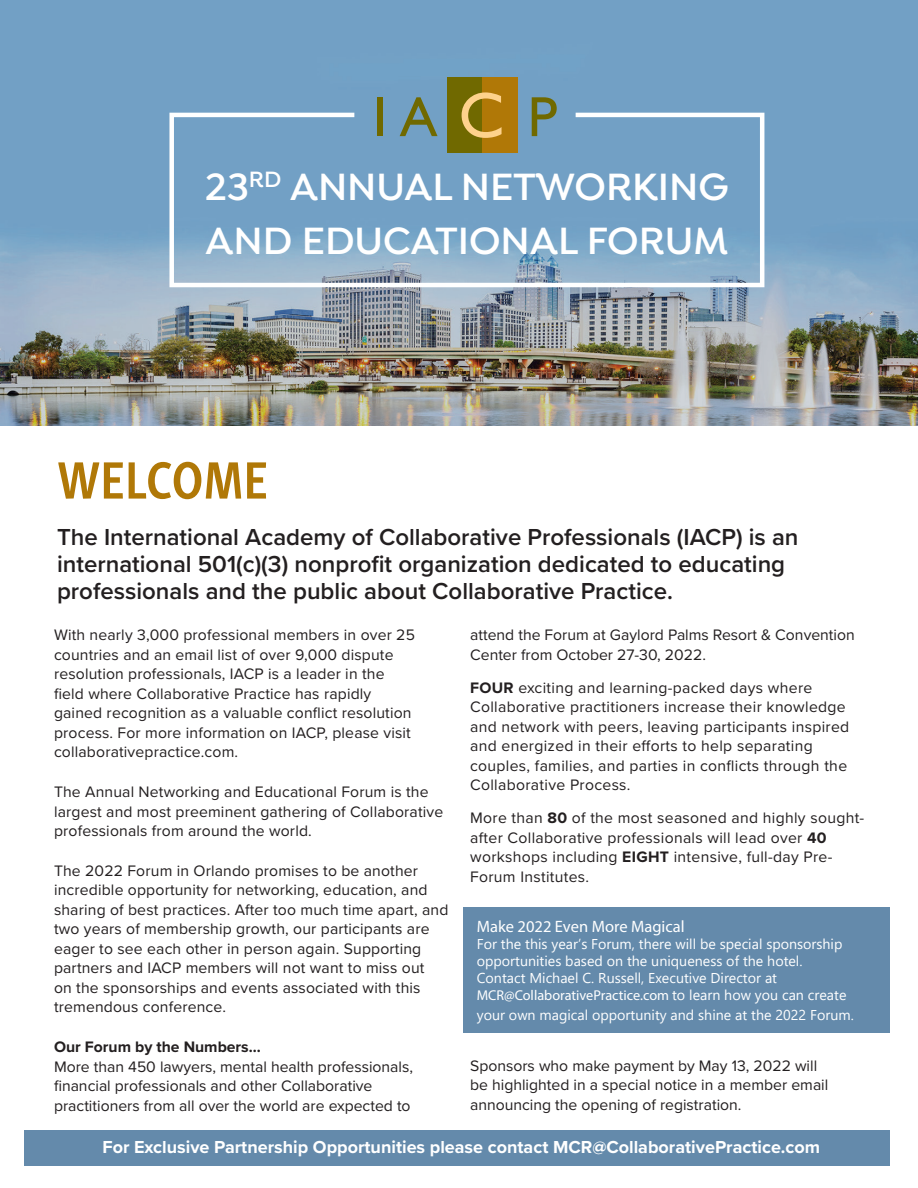
<style>
.page{position:relative;width:918px;height:1188px;background:#fff}
.page>*{position:absolute;margin:0;border:0;box-sizing:border-box;transform-origin:0 0}
.t1{font:700 54px "Skolar Sans Latn Cp";color:#b07807}
.t2{font:600 40.5px/54px "Isidora";color:#fff}
.t3{font:600 24px/27px "Proxima Nova";color:#231f20}
.t4{font:700 18px "Proxima Nova";color:#fff}
.t5{font:16.5px "Myriad Pro";color:#fff}
.t6{font:15.75px/19.5px "Proxima Nova";letter-spacing:.01em;color:#231f20}
.t7{font:700 15.75px "Proxima Nova";color:#231f20}
.t8{font:14.25px/17.1px "Segoe UI";color:#fff}
.t9{font:14.25px "Myriad Pro";color:#fff}
.s1{font-weight:700}
.s2{font-family:"Segoe UI"}
</style>
<div class="page">
<div style="left:24px;top:1130px;width:866px;height:36px;background:#648aab"></div>
<img style="left:0;top:0;width:918px;height:426px">
<svg style="left:167px;top:110px;width:600px;height:180px;background:#81a9c9"></svg>
<div style="left:447px;top:77px;width:36px;height:76px;background:#706900"></div>
<div style="left:482px;top:77px;width:36px;height:76px;background:#b07807"></div>
<svg style="left:462px;top:92px;width:40px;height:46px"></svg>
<div style="left:377px;top:97px;width:6px;height:39px;background:#706900"></div>
<svg style="left:532px;top:97px;width:25px;height:39px"></svg>
<svg style="left:400px;top:97px;width:38px;height:39px"></svg>
<div style="left:463px;top:907px;width:427px;height:125px;background:#648aab"></div>
<h2 class="t2" style="left:205px;top:162px;width:525px">23<sup>RD</sup> ANNUAL NETWORKING<br>AND EDUCATIONAL FORUM</h2>
<h1 class="t1" style="left:57px;top:437px;width:213px">WELCOME</h1>
<h3 class="t3" style="left:57px;top:523px;width:743px">The International Academy of Collaborative Professionals (IACP) is an international 501(c)(3) nonprofit organization dedicated to educating professionals and the public about Collaborative Practice.</h3>
<p class="t6" style="left:54px;top:625px;width:363px">With nearly 3,000 professional members in over 25 countries and an email list of over 9,000 dispute resolution professionals, IACP is a leader in the field where Collaborative Practice has rapidly gained recognition as a valuable conflict resolution process. For more information on IACP, please visit collaborativepractice.com.</p>
<p class="t6" style="left:54px;top:781px;width:391px">The Annual Networking and Educational Forum is the largest and most preeminent gathering of Collaborative professionals from around the world.</p>
<p class="t6" style="left:54px;top:860px;width:396px">The 2022 Forum in Orlando promises to be another incredible opportunity for networking, education, and sharing of best practices. After too much time apart, and two years of membership growth, our participants are eager to see each other in person again. Supporting partners and IACP members will not want to miss out<br>on the sponsorships and events associated with this tremendous conference.</p>
<p class="t7" style="left:54px;top:1035px;width:208px">Our Forum by the Numbers...</p>
<p class="t6" style="left:54px;top:1056px;width:361px">More than 450 lawyers, mental health professionals, financial professionals and other Collaborative practitioners from all over the world are expected to</p>
<p class="t6" style="left:470px;top:625px;width:386px">attend the Forum at Gaylord Palms Resort &amp; Convention<br>Center from October 27-30, 2022.</p>
<p class="t6" style="left:470px;top:677px;width:381px"><span class="s1">FOUR</span> exciting and learning-packed days where Collaborative practitioners increase their knowledge and network with peers, leaving participants inspired and energized in their efforts to help separating couples, families, and parties in conflicts through the Collaborative Process.</p>
<p class="t6" style="left:470px;top:808px;width:396px">More than <span class="s1">80</span> of the most seasoned and highly sought&shy;after Collaborative professionals will lead over <span class="s1">40 </span>workshops including <span class="s1">EIGHT</span> intensive, full-day Pre-Forum Institutes.</p>
<p class="t5" style="left:477px;top:916px;width:209px">Make 2022 Even More Magical</p>
<p class="t8" style="left:477px;top:934px;width:367px">For the this year’s Forum, there will be special sponsorship opportunities based on the uniqueness of the hotel.<br>Contact Michael C. Russell, Executive Director at</p>
<p class="t9" style="left:477px;top:987px;width:371px">MCR@CollaborativePractice.com <span class="s2">to learn how you can create</span></p>
<p class="t8" style="left:477px;top:1005px;width:378px">your own magical opportunity and shine at the 2022 Forum.</p>
<p class="t6" style="left:470px;top:1055px;width:360px">Sponsors who make payment by May 13, 2022 will be highlighted in a special notice in a member email announcing the opening of registration.</p>
<p class="t4" style="left:102px;top:1133px;width:719px">For Exclusive Partnership Opportunities please contact MCR@CollaborativePractice.com</p>
</div>
